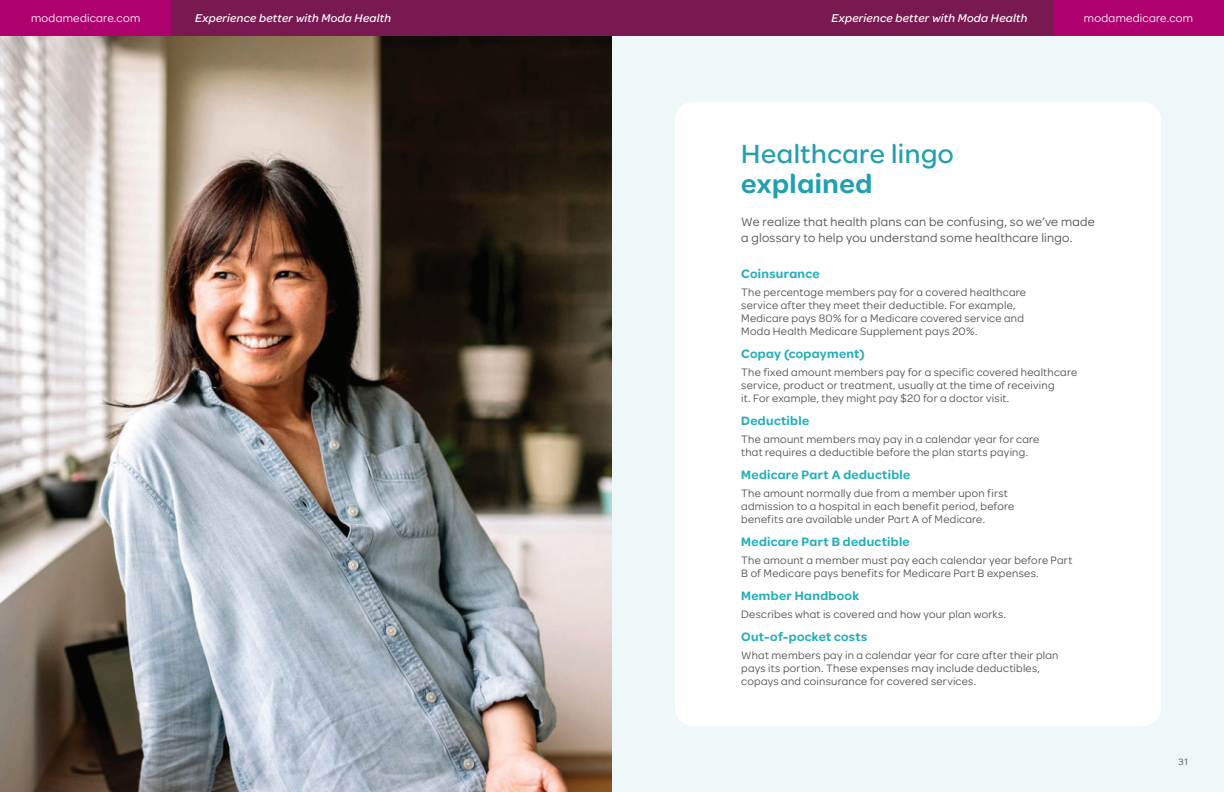
<style>
.page{position:relative;width:1224px;height:792px;background:#fff}
.page>*{position:absolute;margin:0;border:0;box-sizing:border-box;transform-origin:0 0}
.t1{font:500 28px "Omnes Moda";letter-spacing:.02em;color:#22a0af}
.t2{font:600 28px "Omnes Moda";letter-spacing:.02em;color:#22a0af}
.t3{font:600 13px "Omnes Moda";letter-spacing:.025em;color:#23aeba}
.t4{font:13px/16px "Omnes Moda";letter-spacing:.02em;color:#4b4c4d}
.t5{font:italic 500 12px "Omnes Moda";letter-spacing:.025em;color:#fff}
.t6{font:12px "Omnes Moda";letter-spacing:.02em;color:#fff}
.t7{font:11.5px/13px "Omnes Moda";letter-spacing:.025em;color:#4b4c4d}
.t8{font:9.8px "Omnes Moda";color:#4b4c4d}
</style>
<div class="page">
<div style="left:612px;top:36px;width:612px;height:756px;background:#eff8f8"></div>
<img style="left:0;top:36px;width:612px;height:756px">
<div style="left:1053px;top:0;width:171px;height:36px;background:#af016e"></div>
<div style="left:0;top:0;width:171px;height:36px;background:#af016e"></div>
<div style="left:171px;top:0;width:450px;height:36px;background:#791951"></div>
<div style="left:605px;top:0;width:448px;height:36px;background:#791951"></div>
<div style="left:675px;top:102px;width:486px;height:624px;background:#fff;border-radius:18px"></div>
<p class="t5" style="left:195px;top:10px;width:198px">Experience better with Moda Health</p>
<p class="t5" style="left:831px;top:10px;width:198px">Experience better with Moda Health</p>
<p class="t6" style="left:31px;top:10px;width:111px">modamedicare.com</p>
<p class="t6" style="left:1084px;top:10px;width:111px">modamedicare.com</p>
<h1 class="t1" style="left:741px;top:134px;width:214px">Healthcare lingo</h1>
<h1 class="t2" style="left:741px;top:163px;width:133px">explained</h1>
<p class="t4" style="left:741px;top:213px;width:355px">We realize that health plans can be confusing, so we’ve made a glossary to help you understand some healthcare lingo.</p>
<p class="t3" style="left:741px;top:265px;width:80px">Coinsurance</p>
<p class="t7" style="left:741px;top:285px;width:286px">The percentage members pay for a covered healthcare service after they meet their deductible. For example, Medicare pays 80% for a Medicare covered service and Moda Health Medicare Supplement pays 20%.</p>
<p class="t3" style="left:741px;top:345px;width:125px">Copay (copayment)</p>
<p class="t7" style="left:741px;top:365px;width:337px">The fixed amount members pay for a specific covered healthcare service, product or treatment, usually at the time of receiving<br>it. For example, they might pay $20 for a doctor visit.</p>
<p class="t3" style="left:741px;top:412px;width:70px">Deductible</p>
<p class="t7" style="left:741px;top:432px;width:300px">The amount members may pay in a calendar year for care that requires a deductible before the plan starts paying.</p>
<p class="t3" style="left:741px;top:466px;width:171px">Medicare Part A deductible</p>
<p class="t7" style="left:741px;top:486px;width:275px">The amount normally due from a member upon first admission to a hospital in each benefit period, before benefits are available under Part A of Medicare.</p>
<p class="t3" style="left:741px;top:533px;width:170px">Medicare Part B deductible</p>
<p class="t7" style="left:741px;top:553px;width:333px">The amount a member must pay each calendar year before Part<br>B of Medicare pays benefits for Medicare Part B expenses.</p>
<p class="t3" style="left:741px;top:587px;width:119px">Member Handbook</p>
<p class="t7" style="left:741px;top:607px;width:266px">Describes what is covered and how your plan works.</p>
<p class="t3" style="left:741px;top:628px;width:128px">Out-of-pocket costs</p>
<p class="t7" style="left:741px;top:648px;width:319px">What members pay in a calendar year for care after their plan pays its portion. These expenses may include deductibles, copays and coinsurance for covered services.</p>
<p class="t8" style="left:1179px;top:755px;width:11px">31</p>
</div>
